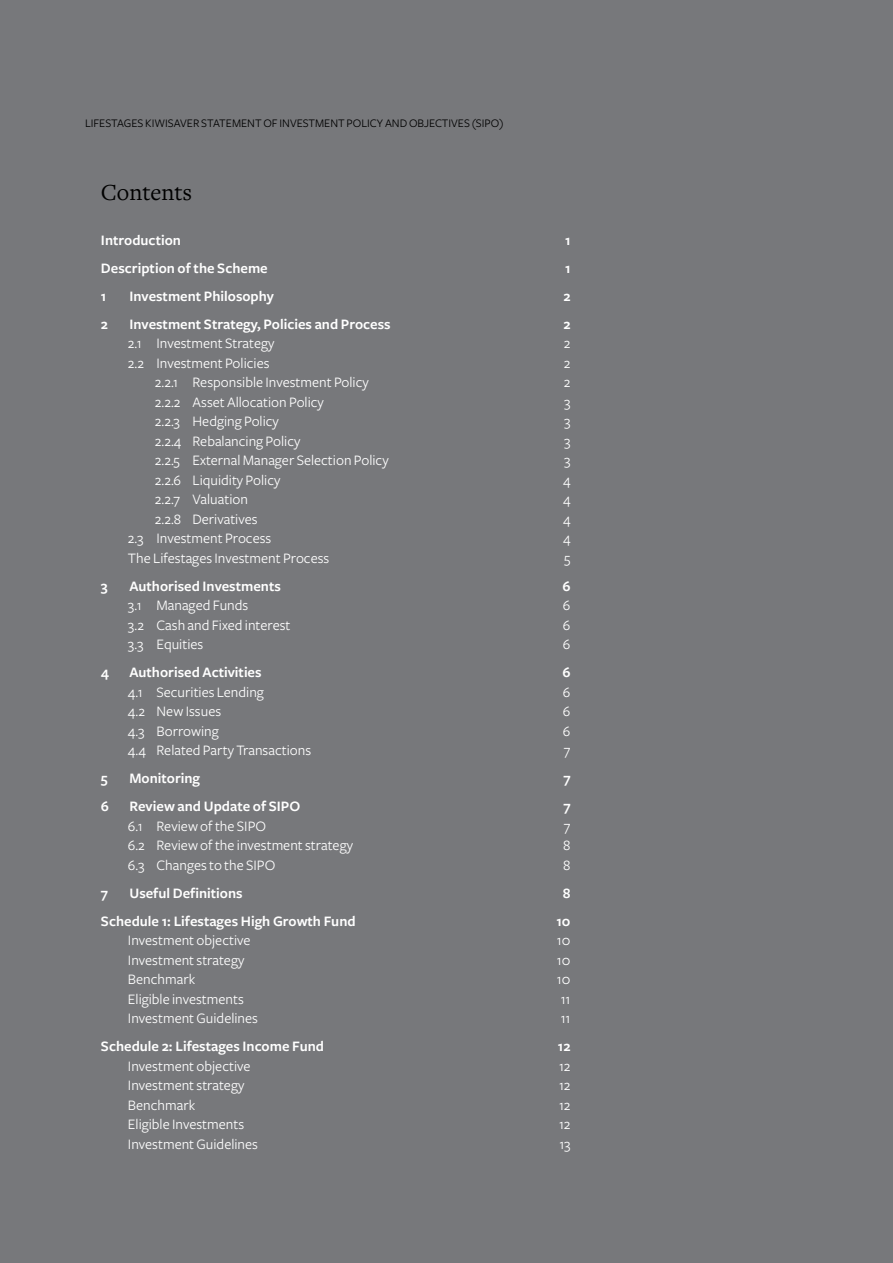
<style>
.page{position:relative;width:893px;height:1263px;background:#77787b}
.page>*{position:absolute;margin:0;border:0;box-sizing:border-box;transform-origin:0 0}
.t1{font:24px "Freight Text Pro";color:#000}
.t2{font:15px "Freight Sans";color:#fff}
.t3{font:600 15px "Freight Sans";color:#fff}
.t4{font:12px "Freight Sans";color:#000}
</style>
<div class="page">
<p class="t4" style="left:85px;top:116px;width:420px">LIFESTAGES KIWISAVER STATEMENT OF INVESTMENT POLICY AND OBJECTIVES (SIPO)</p>
<h1 class="t1" style="left:101px;top:176px;width:93px">Contents</h1>
<p class="t3" style="left:101px;top:232px;width:81px">Introduction</p>
<p class="t3" style="left:565px;top:232px;width:7px">1</p>
<p class="t3" style="left:101px;top:260px;width:168px">Description of the Scheme</p>
<p class="t3" style="left:565px;top:260px;width:7px">1</p>
<p class="t3" style="left:101px;top:288px;width:7px">1</p>
<p class="t3" style="left:129px;top:288px;width:146px">Investment Philosophy</p>
<p class="t3" style="left:563px;top:288px;width:9px">2</p>
<p class="t3" style="left:101px;top:316px;width:9px">2</p>
<p class="t3" style="left:129px;top:316px;width:263px">Investment Strategy, Policies and Process</p>
<p class="t3" style="left:563px;top:316px;width:9px">2</p>
<p class="t2" style="left:128px;top:335px;width:148px">2.1 Investment Strategy</p>
<p class="t2" style="left:564px;top:335px;width:8px">2</p>
<p class="t2" style="left:128px;top:355px;width:143px">2.2 Investment Policies</p>
<p class="t2" style="left:564px;top:355px;width:8px">2</p>
<p class="t2" style="left:155px;top:374px;width:215px">2.2.1 Responsible Investment Policy</p>
<p class="t2" style="left:564px;top:374px;width:8px">2</p>
<p class="t2" style="left:155px;top:394px;width:170px">2.2.2 Asset Allocation Policy</p>
<p class="t2" style="left:564px;top:394px;width:8px">3</p>
<p class="t2" style="left:155px;top:413px;width:125px">2.2.3 Hedging Policy</p>
<p class="t2" style="left:564px;top:413px;width:8px">3</p>
<p class="t2" style="left:155px;top:433px;width:147px">2.2.4 Rebalancing Policy</p>
<p class="t2" style="left:564px;top:433px;width:8px">3</p>
<p class="t2" style="left:155px;top:452px;width:235px">2.2.5 External Manager Selection Policy</p>
<p class="t2" style="left:564px;top:452px;width:8px">3</p>
<p class="t2" style="left:155px;top:472px;width:127px">2.2.6 Liquidity Policy</p>
<p class="t2" style="left:563px;top:472px;width:9px">4</p>
<p class="t2" style="left:155px;top:491px;width:95px">2.2.7 Valuation</p>
<p class="t2" style="left:563px;top:491px;width:9px">4</p>
<p class="t2" style="left:155px;top:511px;width:104px">2.2.8 Derivatives</p>
<p class="t2" style="left:563px;top:511px;width:9px">4</p>
<p class="t2" style="left:128px;top:530px;width:145px">2.3 Investment Process</p>
<p class="t2" style="left:563px;top:530px;width:9px">4</p>
<p class="t2" style="left:128px;top:550px;width:203px">The Lifestages Investment Process</p>
<p class="t2" style="left:564px;top:550px;width:8px">5</p>
<p class="t3" style="left:101px;top:578px;width:8px">3</p>
<p class="t3" style="left:129px;top:578px;width:153px">Authorised Investments</p>
<p class="t3" style="left:562px;top:578px;width:10px">6</p>
<p class="t2" style="left:128px;top:597px;width:122px">3.1 Managed Funds</p>
<p class="t2" style="left:563px;top:597px;width:9px">6</p>
<p class="t2" style="left:128px;top:617px;width:164px">3.2 Cash and Fixed interest</p>
<p class="t2" style="left:563px;top:617px;width:9px">6</p>
<p class="t2" style="left:128px;top:636px;width:77px">3.3 Equities</p>
<p class="t2" style="left:563px;top:636px;width:9px">6</p>
<p class="t3" style="left:101px;top:664px;width:10px">4</p>
<p class="t3" style="left:129px;top:664px;width:134px">Authorised Activities</p>
<p class="t3" style="left:562px;top:664px;width:10px">6</p>
<p class="t2" style="left:128px;top:684px;width:138px">4.1 Securities Lending</p>
<p class="t2" style="left:563px;top:684px;width:9px">6</p>
<p class="t2" style="left:128px;top:703px;width:95px">4.2 New Issues</p>
<p class="t2" style="left:563px;top:703px;width:9px">6</p>
<p class="t2" style="left:128px;top:723px;width:92px">4.3 Borrowing</p>
<p class="t2" style="left:563px;top:723px;width:9px">6</p>
<p class="t2" style="left:128px;top:742px;width:185px">4.4 Related Party Transactions</p>
<p class="t2" style="left:564px;top:742px;width:8px">7</p>
<p class="t3" style="left:101px;top:770px;width:8px">5</p>
<p class="t3" style="left:129px;top:770px;width:72px">Monitoring</p>
<p class="t3" style="left:563px;top:770px;width:9px">7</p>
<p class="t3" style="left:101px;top:798px;width:10px">6</p>
<p class="t3" style="left:129px;top:798px;width:172px">Review and Update of SIPO</p>
<p class="t3" style="left:563px;top:798px;width:9px">7</p>
<p class="t2" style="left:128px;top:818px;width:140px">6.1 Review of the SIPO</p>
<p class="t2" style="left:564px;top:818px;width:8px">7</p>
<p class="t2" style="left:128px;top:837px;width:227px">6.2 Review of the investment strategy</p>
<p class="t2" style="left:563px;top:837px;width:9px">8</p>
<p class="t2" style="left:128px;top:857px;width:149px">6.3 Changes to the SIPO</p>
<p class="t2" style="left:563px;top:857px;width:9px">8</p>
<p class="t3" style="left:101px;top:885px;width:9px">7</p>
<p class="t3" style="left:129px;top:885px;width:115px">Useful Definitions</p>
<p class="t3" style="left:563px;top:885px;width:9px">8</p>
<p class="t3" style="left:101px;top:913px;width:256px">Schedule 1: Lifestages High Growth Fund</p>
<p class="t3" style="left:556px;top:913px;width:16px">10</p>
<p class="t2" style="left:128px;top:932px;width:124px">Investment objective</p>
<p class="t2" style="left:557px;top:932px;width:15px">10</p>
<p class="t2" style="left:128px;top:952px;width:118px">Investment strategy</p>
<p class="t2" style="left:557px;top:952px;width:15px">10</p>
<p class="t2" style="left:128px;top:971px;width:69px">Benchmark</p>
<p class="t2" style="left:557px;top:971px;width:15px">10</p>
<p class="t2" style="left:128px;top:991px;width:117px">Eligible investments</p>
<p class="t2" style="left:561px;top:991px;width:11px">11</p>
<p class="t2" style="left:128px;top:1010px;width:132px">Investment Guidelines</p>
<p class="t2" style="left:561px;top:1010px;width:11px">11</p>
<p class="t3" style="left:101px;top:1038px;width:225px">Schedule 2: Lifestages Income Fund</p>
<p class="t3" style="left:558px;top:1038px;width:14px">12</p>
<p class="t2" style="left:128px;top:1058px;width:124px">Investment objective</p>
<p class="t2" style="left:559px;top:1058px;width:13px">12</p>
<p class="t2" style="left:128px;top:1077px;width:118px">Investment strategy</p>
<p class="t2" style="left:559px;top:1077px;width:13px">12</p>
<p class="t2" style="left:128px;top:1097px;width:69px">Benchmark</p>
<p class="t2" style="left:559px;top:1097px;width:13px">12</p>
<p class="t2" style="left:128px;top:1116px;width:118px">Eligible Investments</p>
<p class="t2" style="left:559px;top:1116px;width:13px">12</p>
<p class="t2" style="left:128px;top:1136px;width:132px">Investment Guidelines</p>
<p class="t2" style="left:559px;top:1136px;width:13px">13</p>
</div>
